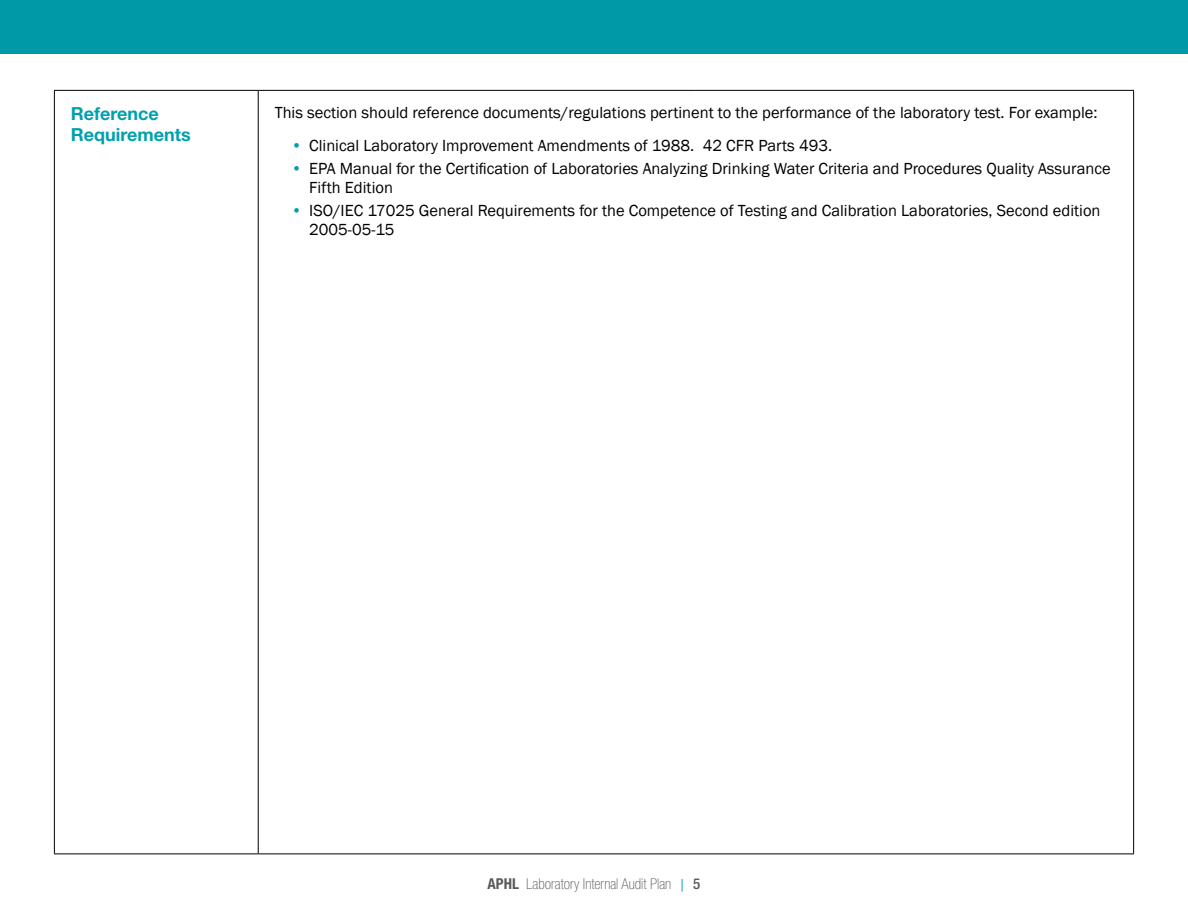
<style>
.page{position:relative;width:1188px;height:918px;background:#fff}
.page>*{position:absolute;margin:0;border:0;box-sizing:border-box;transform-origin:0 0}
.t1{font:700 18px/21px "Helvetica Neue LT Std";color:#00a0af}
.t2{font:16.5px/19.5px "Franklin Gothic";color:#000}
.t3{font:100 condensed 15px "Helvetica Neue LT Std";color:#58595b}
.s1{color:#00a0af}
.s2{font-weight:700}
.s3{font-family:"Franklin Gothic";font-weight:400;font-stretch:normal;color:#33adba}
.s4{font-weight:500}
</style>
<div class="page">
<div style="left:0;top:0;width:1188px;height:54px;background:#0099a8"></div>
<hr style="left:54px;top:90px;width:204px;height:1px;background:#000">
<hr style="left:54px;top:91px;width:1px;height:763px;background:#000">
<hr style="left:258px;top:90px;width:438px;height:1px;background:#000">
<hr style="left:258px;top:91px;width:1px;height:763px;background:#000">
<hr style="left:696px;top:90px;width:438px;height:1px;background:#000">
<hr style="left:1133px;top:91px;width:1px;height:763px;background:#000">
<hr style="left:54px;top:854px;width:204px;height:1px;background:#000">
<hr style="left:258px;top:854px;width:438px;height:1px;background:#000">
<hr style="left:696px;top:854px;width:438px;height:1px;background:#000">
<p class="t1" style="left:71px;top:102px;width:121px">Reference<br>Requirements</p>
<p class="t2" style="left:275px;top:104px;width:824px">This section should reference documents/regulations pertinent to the performance of the laboratory test. For example:</p>
<p class="t2" style="left:291px;top:137px;width:542px"><span class="s1">•</span> Clinical Laboratory Improvement Amendments of 1988. 42 CFR Parts 493.</p>
<p class="t2" style="left:309px;top:159px;width:803px;text-indent:-18px"><span class="s1">•</span> EPA Manual for the Certification of Laboratories Analyzing Drinking Water Criteria and Procedures Quality Assurance<br>Fifth Edition</p>
<p class="t2" style="left:309px;top:201px;width:793px;text-indent:-18px"><span class="s1">•</span> ISO/IEC 17025 General Requirements for the Competence of Testing and Calibration Laboratories, Second edition<br>2005-05-15</p>
<p class="t3" style="left:488px;top:875px;width:214px"><span class="s2">APHL</span> Laboratory Internal Audit Plan <span class="s3">|</span> <span class="s4">5</span></p>
</div>
